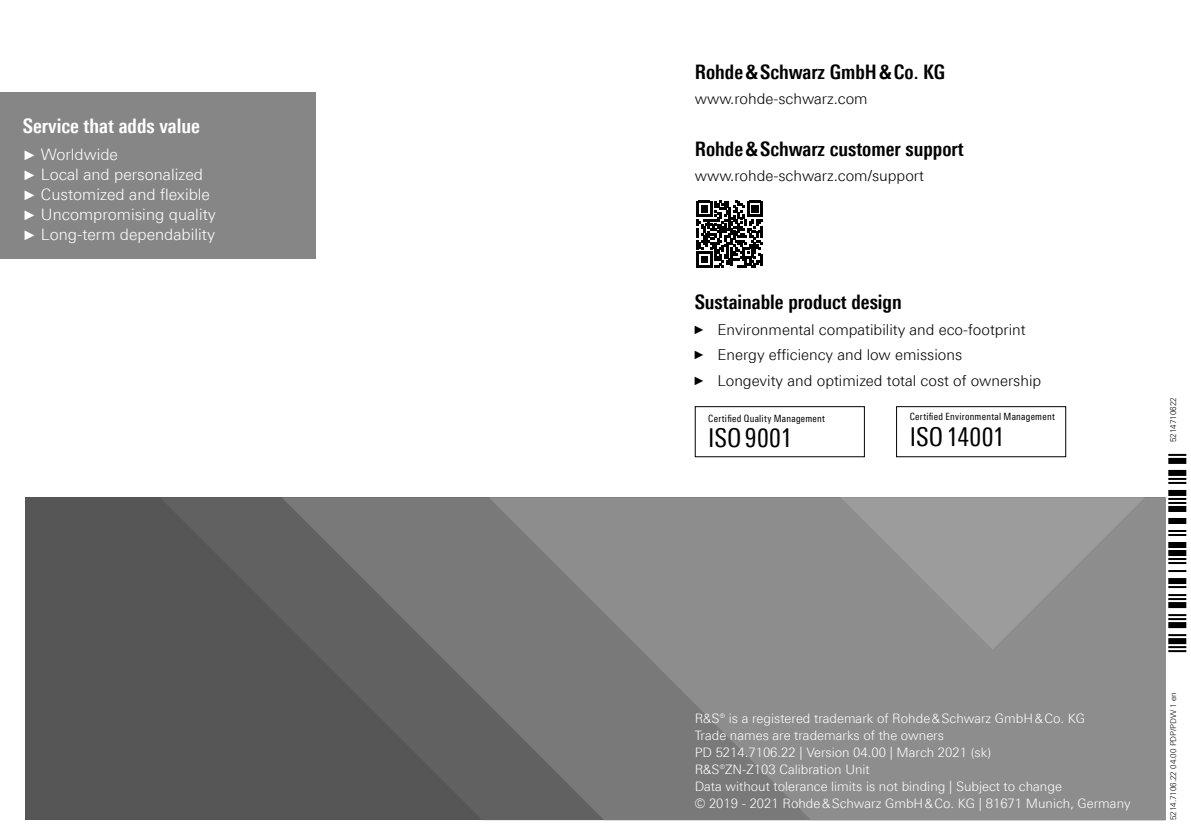
<style>
.page{position:relative;width:1191px;height:840px;background:#fff}
.page>*{position:absolute;margin:0;border:0;box-sizing:border-box;transform-origin:0 0}
.t1{font:26px "Linotype Univers 420 Cn";letter-spacing:.005em;color:#000}
.t2{font:700 20px "Linotype Univers 620 Cn";color:#000}
.t3{font:700 20px "Linotype Univers 620 Cn";color:#fff}
.t4{font:300 15.8px/20px "Linotype Univers 330";color:#fff}
.t5{font:300 15px/25.6px "Linotype Univers 330";color:#000}
.t6{font:300 13px/17px "Linotype Univers 330";color:#fff}
.t7{font:10px "Linotype Univers 420 Cn";letter-spacing:.025em;color:#000}
.t8{font:300 8px "Linotype Univers 330";color:#000}
.s1{font-family:"Arial";font-weight:400;font-size:13.8px}
.s2{font-family:"Arial Narrow";font-weight:400;font-size:12px}
</style>
<div class="page">
<div style="left:26px;top:497px;width:1139px;height:322px;background:#565656"></div>
<svg style="left:162px;top:498px;width:119px;height:119px;fill:#616161"></svg>
<svg style="left:281px;top:497px;width:207px;height:322px"></svg>
<svg style="left:488px;top:497px;width:677px;height:322px;background:#868686"></svg>
<svg style="left:840px;top:497px;width:304px;height:152px;background:#949494"></svg>
<div style="left:0;top:92px;width:316px;height:166px;background:#868686"></div>
<svg style="left:696px;top:201px;width:67px;height:66px"></svg>
<div style="left:896px;top:406px;width:170px;height:51px;border:1px solid #000"></div>
<div style="left:694px;top:406px;width:171px;height:51px;border:1px solid #000"></div>
<svg style="left:1168px;top:646px;width:18px;height:5px"></svg>
<svg style="left:1168px;top:638px;width:18px;height:5px"></svg>
<svg style="left:1168px;top:634px;width:18px;height:1px"></svg>
<svg style="left:1168px;top:622px;width:18px;height:5px"></svg>
<svg style="left:1168px;top:614px;width:18px;height:5px"></svg>
<svg style="left:1168px;top:602px;width:18px;height:5px"></svg>
<svg style="left:1168px;top:594px;width:18px;height:5px"></svg>
<svg style="left:1168px;top:586px;width:18px;height:1px"></svg>
<div style="left:1168px;top:577px;width:18px;height:6px;background:#000"></div>
<svg style="left:1168px;top:570px;width:18px;height:1px"></svg>
<svg style="left:1168px;top:558px;width:18px;height:5px"></svg>
<div style="left:1168px;top:549px;width:18px;height:6px;background:#000"></div>
<div style="left:1168px;top:541px;width:18px;height:6px;background:#000"></div>
<svg style="left:1168px;top:530px;width:18px;height:5px"></svg>
<div style="left:1168px;top:517px;width:18px;height:6px;background:#000"></div>
<div style="left:1168px;top:505px;width:18px;height:6px;background:#000"></div>
<svg style="left:1168px;top:498px;width:18px;height:5px"></svg>
<div style="left:1168px;top:489px;width:18px;height:6px;background:#000"></div>
<svg style="left:1168px;top:477px;width:18px;height:6px"></svg>
<div style="left:1168px;top:469px;width:18px;height:6px;background:#000"></div>
<div style="left:1168px;top:457px;width:18px;height:6px;background:#000"></div>
<svg style="left:1168px;top:453px;width:18px;height:2px"></svg>
<h2 class="t3" style="left:23px;top:113px;width:179px">Service that adds value</h2>
<p class="t4" style="left:23px;top:144px;width:194px"><span class="s1">►</span> Worldwide<br><span class="s1">►</span> Local and personalized <span class="s1">►</span> Customized and flexible <span class="s1">►</span> Uncompromising quality <span class="s1">►</span> Long-term dependability</p>
<h2 class="t2" style="left:694px;top:60px;width:252px">Rohde&amp;Schwarz GmbH&amp;Co. KG</h2>
<p class="t5" style="left:694px;top:86px;width:174px">www.rohde-schwarz.com</p>
<h2 class="t2" style="left:694px;top:137px;width:270px">Rohde&amp;Schwarz customer support</h2>
<p class="t5" style="left:694px;top:162px;width:231px">www.rohde-schwarz.com/support</p>
<h2 class="t2" style="left:694px;top:290px;width:209px">Sustainable product design</h2>
<p class="t5" style="left:694px;top:316px;width:348px"><span class="s2">►</span> Environmental compatibility and eco-footprint <span class="s2">►</span> Energy efficiency and low emissions<br><span class="s2">►</span> Longevity and optimized total cost of ownership</p>
<p class="t7" style="left:909px;top:411px;width:146px">Certified Environmental Management</p>
<h1 class="t1" style="left:909px;top:421px;width:96px">ISO14001</h1>
<p class="t7" style="left:708px;top:412px;width:118px">Certified Quality Management</p>
<h1 class="t1" style="left:708px;top:423px;width:85px">ISO9001</h1>
<p class="t8" style="left:1168px;top:441px;width:46px;rotate:-90deg">5214710622</p>
<p class="t6" style="left:694px;top:709px;width:437px">R&amp;S® is a registered trademark of Rohde&amp;Schwarz GmbH&amp;Co. KG<br>Trade names are trademarks of the owners<br>PD 5214.7106.22 | Version 04.00 | March 2021 (sk)<br>R&amp;S®ZN-Z103 Calibration Unit<br>Data without tolerance limits is not binding | Subject to change<br>© 2019 - 2021 Rohde&amp;Schwarz GmbH&amp;Co. KG | 81671 Munich, Germany</p>
<p class="t8" style="left:1168px;top:819px;width:130px;rotate:-90deg">5214.7106.22 04.00 PDP/PDW 1 en</p>
</div>
